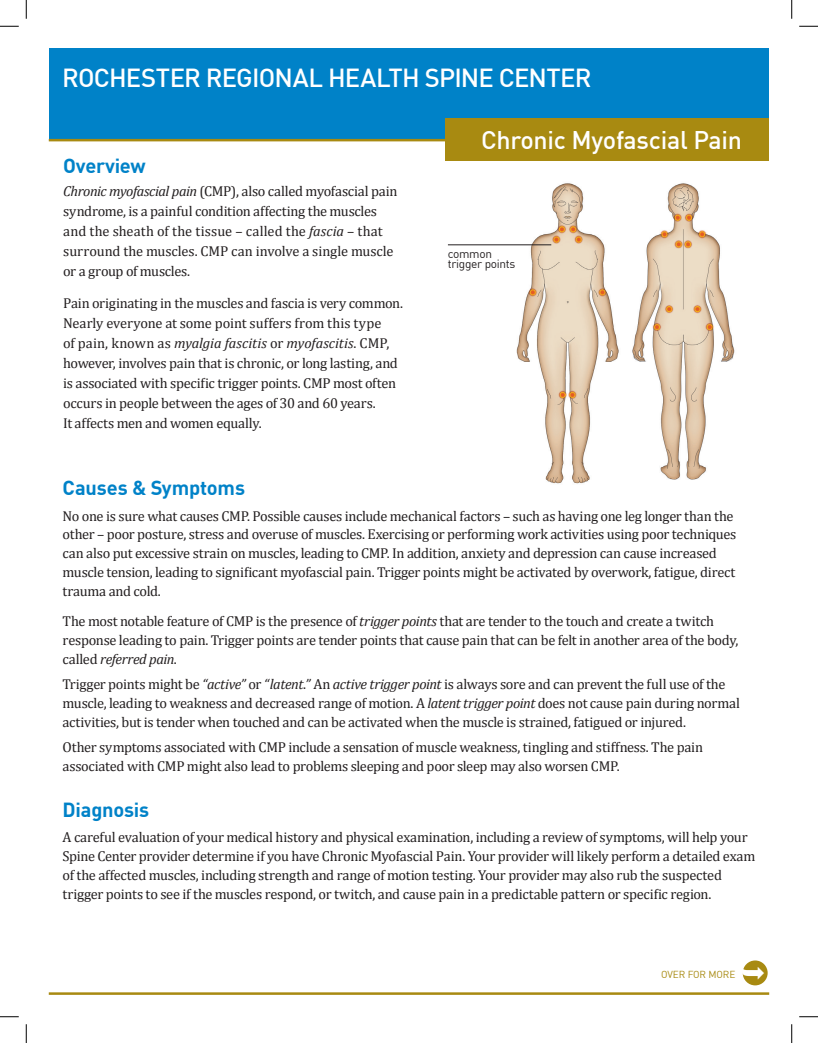
<style>
.page{position:relative;width:818px;height:1043px;background:#fff}
.page>*{position:absolute;margin:0;border:0;box-sizing:border-box;transform-origin:0 0}
.t1{font:500 25.62px "DIN Offc";letter-spacing:-.03em;color:#fff}
.t2{font:500 25px "DIN Offc";letter-spacing:-.01em;color:#fff}
.t3{font:700 20px "DIN Offc";letter-spacing:-.01em;color:#0082c8}
.t4{font:14.38px/18.8px "Cambria";letter-spacing:-.02em;color:#231f20}
.t5{font:11.88px/10px "DIN Offc";letter-spacing:-.025em;color:#231f20}
.t6{font:10px "DIN Offc";letter-spacing:-.01em;color:#a88a11}
.s1{font-style:italic}
</style>
<div class="page">
<div style="left:49px;top:49px;width:719px;height:91px;background:#0082c8"></div>
<div style="left:742px;top:960px;width:25px;height:25px;background:#a88a11;border-radius:50%"></div>
<hr style="left:49px;top:992px;width:720px;height:2px;background:#a88a11">
<hr style="left:49px;top:139px;width:719px;height:2px;background:#a88a11">
<div style="left:445px;top:118px;width:323px;height:43px;background:#a88a11"></div>
<img style="left:500px;top:183px;width:235px;height:301px">
<hr style="left:448px;top:244px;width:103px;height:1px;background:#231f20">
<svg style="left:0;top:25px;width:19px;height:2px"></svg>
<svg style="left:799px;top:25px;width:19px;height:2px"></svg>
<svg style="left:0;top:1016px;width:19px;height:1px"></svg>
<svg style="left:799px;top:1016px;width:19px;height:1px"></svg>
<svg style="left:25px;top:0;width:2px;height:19px"></svg>
<svg style="left:25px;top:1024px;width:2px;height:18px"></svg>
<svg style="left:791px;top:0;width:1px;height:19px"></svg>
<svg style="left:791px;top:1024px;width:1px;height:18px"></svg>
<svg style="left:742px;top:964px;width:5px;height:15px"></svg>
<h1 class="t1" style="left:62px;top:61px;width:531px">ROCHESTER REGIONAL HEALTH SPINE CENTER</h1>
<h3 class="t3" style="left:63px;top:153px;width:84px">Overview</h3>
<p class="t4" style="left:63px;top:181px;width:336px;line-height:20px"><span class="s1">Chronic myofascial pain</span> (CMP), also called myofascial pain syndrome, is a painful condition affecting the muscles and the sheath of the tissue – called the <span class="s1">fascia</span> – that surround the muscles. CMP can involve a single muscle or a group of muscles.</p>
<p class="t4" style="left:63px;top:293px;width:341px;line-height:20px">Pain originating in the muscles and fascia is very common.<br>Nearly everyone at some point suffers from this type<br>of pain, known as <span class="s1">myalgia fascitis</span> or <span class="s1">myofascitis</span>. CMP, however, involves pain that is chronic, or long lasting, and is associated with specific trigger points. CMP most often occurs in people between the ages of 30 and 60 years.<br>It affects men and women equally.</p>
<h2 class="t2" style="left:481px;top:124px;width:262px">Chronic Myofascial Pain</h2>
<p class="t5" style="left:447px;top:248px;width:69px">common trigger points</p>
<h3 class="t3" style="left:63px;top:475px;width:184px">Causes &amp; Symptoms</h3>
<p class="t4" style="left:63px;top:506px;width:675px">No one is sure what causes CMP. Possible causes include mechanical factors – such as having one leg longer than the other – poor posture, stress and overuse of muscles. Exercising or performing work activities using poor techniques can also put excessive strain on muscles, leading to CMP. In addition, anxiety and depression can cause increased muscle tension, leading to significant myofascial pain. Trigger points might be activated by overwork, fatigue, direct trauma and cold.</p>
<p class="t4" style="left:63px;top:612px;width:677px">The most notable feature of CMP is the presence of <span class="s1">trigger points</span> that are tender to the touch and create a twitch response leading to pain. Trigger points are tender points that cause pain that can be felt in another area of the body, called <span class="s1">referred pain</span>.</p>
<p class="t4" style="left:63px;top:675px;width:678px">Trigger points might be <span class="s1">“active”</span> or <span class="s1">“latent</span>.<span class="s1">”</span> An <span class="s1">active trigger point</span> is always sore and can prevent the full use of the muscle, leading to weakness and decreased range of motion. A <span class="s1">latent trigger point</span> does not cause pain during normal activities, but is tender when touched and can be activated when the muscle is strained, fatigued or injured.</p>
<p class="t4" style="left:63px;top:738px;width:642px">Other symptoms associated with CMP include a sensation of muscle weakness, tingling and stiffness. The pain associated with CMP might also lead to problems sleeping and poor sleep may also worsen CMP.</p>
<h3 class="t3" style="left:63px;top:796px;width:88px">Diagnosis</h3>
<p class="t4" style="left:63px;top:828px;width:694px">A careful evaluation of your medical history and physical examination, including a review of symptoms, will help your Spine Center provider determine if you have Chronic Myofascial Pain. Your provider will likely perform a detailed exam of the affected muscles, including strength and range of motion testing. Your provider may also rub the suspected trigger points to see if the muscles respond, or twitch, and cause pain in a predictable pattern or specific region.</p>
<p class="t6" style="left:661px;top:968px;width:76px">OVER FOR MORE</p>
</div>
